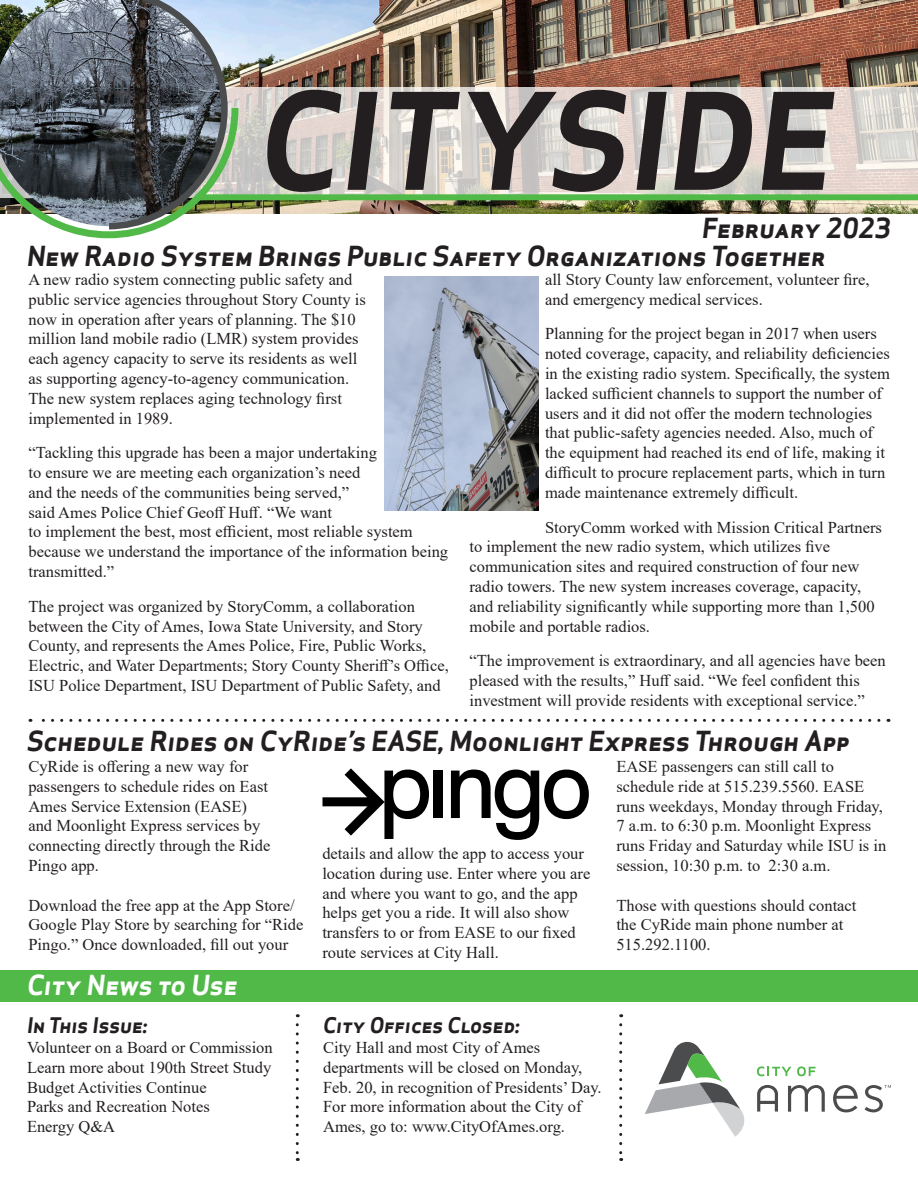
<style>
.page{position:relative;width:918px;height:1188px;background:#fff}
.page>*{position:absolute;margin:0;border:0;box-sizing:border-box;transform-origin:0 0}
.t1{font:italic 700 130.65px "Apex Sans";color:#231f20}
.t2{font:italic 700 27px "Apex Sans";color:#231f20}
.t3{font:italic 700 27px "Apex Sans";color:#fff}
.t4{font:italic 700 21px "Apex Sans";color:#231f20}
.t5{font:16.5px/19.8px "Times New Roman";color:#231f20}
</style>
<div class="page">
<img style="left:239px;top:0;width:679px;height:214px">
<svg style="left:239px;top:87px;width:679px;height:107px"></svg>
<svg style="left:0;top:0;width:239px;height:238px"></svg>
<div style="left:197px;top:194px;width:721px;height:6px;background:#51b948"></div>
<div style="left:0;top:970px;width:918px;height:31px;background:#51b948"></div>
<svg style="left:296px;top:1025px;width:3px;height:136px"></svg>
<svg style="left:619px;top:1025px;width:3px;height:136px"></svg>
<svg style="left:30px;top:719px;width:849px;height:3px"></svg>
<svg style="left:757px;top:1067px;width:34px;height:9px"></svg>
<svg style="left:797px;top:1067px;width:19px;height:9px"></svg>
<svg style="left:645px;top:1042px;width:100px;height:95px"></svg>
<svg style="left:788px;top:1085px;width:37px;height:27px"></svg>
<svg style="left:833px;top:1085px;width:25px;height:27px"></svg>
<svg style="left:757px;top:1085px;width:21px;height:27px"></svg>
<svg style="left:865px;top:1085px;width:26px;height:27px"></svg>
<img style="left:385px;top:277px;width:153px;height:233px">
<svg style="left:323px;top:768px;width:106px;height:71px"></svg>
<div style="left:434px;top:771px;width:9px;height:47px;background:#000"></div>
<svg style="left:451px;top:770px;width:138px;height:70px"></svg>
<p class="t1" style="left:259px;top:57px;width:576px">CITYSIDE</p>
<p class="t2" style="left:702px;top:211px;width:190px">February 2023</p>
<p class="t5" style="left:28px;top:269px;width:339px">A new radio system connecting public safety and public service agencies throughout Story County is now in operation after years of planning. The $10 million land mobile radio (LMR) system provides each agency capacity to serve its residents as well as supporting agency-to-agency communication.<br>The new system replaces aging technology first implemented in 1989.</p>
<p class="t5" style="left:28px;top:442px;width:421px">“Tackling this upgrade has been a major undertaking<br>to ensure we are meeting each organization’s need<br>and the needs of the communities being served,”<br>said Ames Police Chief Geoff Huff. “We want<br>to implement the best, most efficient, most reliable system because we understand the importance of the information being transmitted.”</p>
<p class="t5" style="left:28px;top:596px;width:422px">The project was organized by StoryComm, a collaboration between the City of Ames, Iowa State University, and Story County, and represents the Ames Police, Fire, Public Works, Electric, and Water Departments; Story County Sheriff’s Office, ISU Police Department, ISU Department of Public Safety, and</p>
<p class="t2" style="left:27px;top:238px;width:800px">New Radio System Brings Public Safety Organizations Together</p>
<p class="t5" style="left:545px;top:269px;width:326px">all Story County law enforcement, volunteer fire, and emergency medical services.</p>
<p class="t5" style="left:545px;top:324px;width:346px">Planning for the project began in 2017 when users noted coverage, capacity, and reliability deficiencies in the existing radio system. Specifically, the system lacked sufficient channels to support the number of users and it did not offer the modern technologies that public-safety agencies needed. Also, much of the equipment had reached its end of life, making it difficult to procure replacement parts, which in turn made maintenance extremely difficult.</p>
<p class="t5" style="left:470px;top:517px;width:414px;text-indent:76px">StoryComm worked with Mission Critical Partners to implement the new radio system, which utilizes five communication sites and required construction of four new radio towers. The new system increases coverage, capacity, and reliability significantly while supporting more than 1,500 mobile and portable radios.</p>
<p class="t5" style="left:470px;top:650px;width:418px">“The improvement is extraordinary, and all agencies have been pleased with the results,” Huff said. “We feel confident this investment will provide residents with exceptional service.”</p>
<p class="t2" style="left:27px;top:724px;width:824px">Schedule Rides on CyRide’s EASE, Moonlight Express Through App</p>
<p class="t5" style="left:28px;top:756px;width:243px">CyRide is offering a new way for passengers to schedule rides on East<br>Ames Service Extension (EASE) and Moonlight Express services by connecting directly through the Ride<br>Pingo app.</p>
<p class="t5" style="left:28px;top:895px;width:276px">Download the free app at the App Store/<br>Google Play Store by searching for “Ride<br>Pingo.” Once downloaded, fill out your</p>
<p class="t5" style="left:616px;top:756px;width:271px">EASE passengers can still call to schedule ride at 515.239.5560. EASE runs weekdays, Monday through Friday, 7 a.m. to 6:30 p.m. Moonlight Express runs Friday and Saturday while ISU is in session, 10:30 p.m. to 2:30 a.m.</p>
<p class="t5" style="left:616px;top:895px;width:242px">Those with questions should contact the CyRide main phone number at<br>515.292.1100.</p>
<p class="t5" style="left:322px;top:843px;width:270px">details and allow the app to access your location during use. Enter where you are and where you want to go, and the app helps get you a ride. It will also show transfers to or from EASE to our fixed route services at City Hall.</p>
<p class="t3" style="left:27px;top:967px;width:212px">City News to Use</p>
<p class="t4" style="left:27px;top:1012px;width:122px">In This Issue:</p>
<p class="t5" style="left:27px;top:1037px;width:247px">Volunteer on a Board or Commission</p>
<p class="t5" style="left:27px;top:1057px;width:246px">Learn more about 190th Street Study</p>
<p class="t5" style="left:27px;top:1077px;width:181px">Budget Activities Continue</p>
<p class="t5" style="left:27px;top:1096px;width:184px">Parks and Recreation Notes</p>
<p class="t5" style="left:27px;top:1116px;width:90px">Energy Q&amp;A</p>
<p class="t4" style="left:323px;top:1012px;width:198px">City Offices Closed:</p>
<p class="t5" style="left:323px;top:1037px;width:280px">City Hall and most City of Ames departments will be closed on Monday,<br>Feb. 20, in recognition of Presidents’ Day.</p>
<p class="t5" style="left:323px;top:1096px;width:260px">For more information about the City of<br>Ames, go to: www.CityOfAmes.org.</p>
</div>
